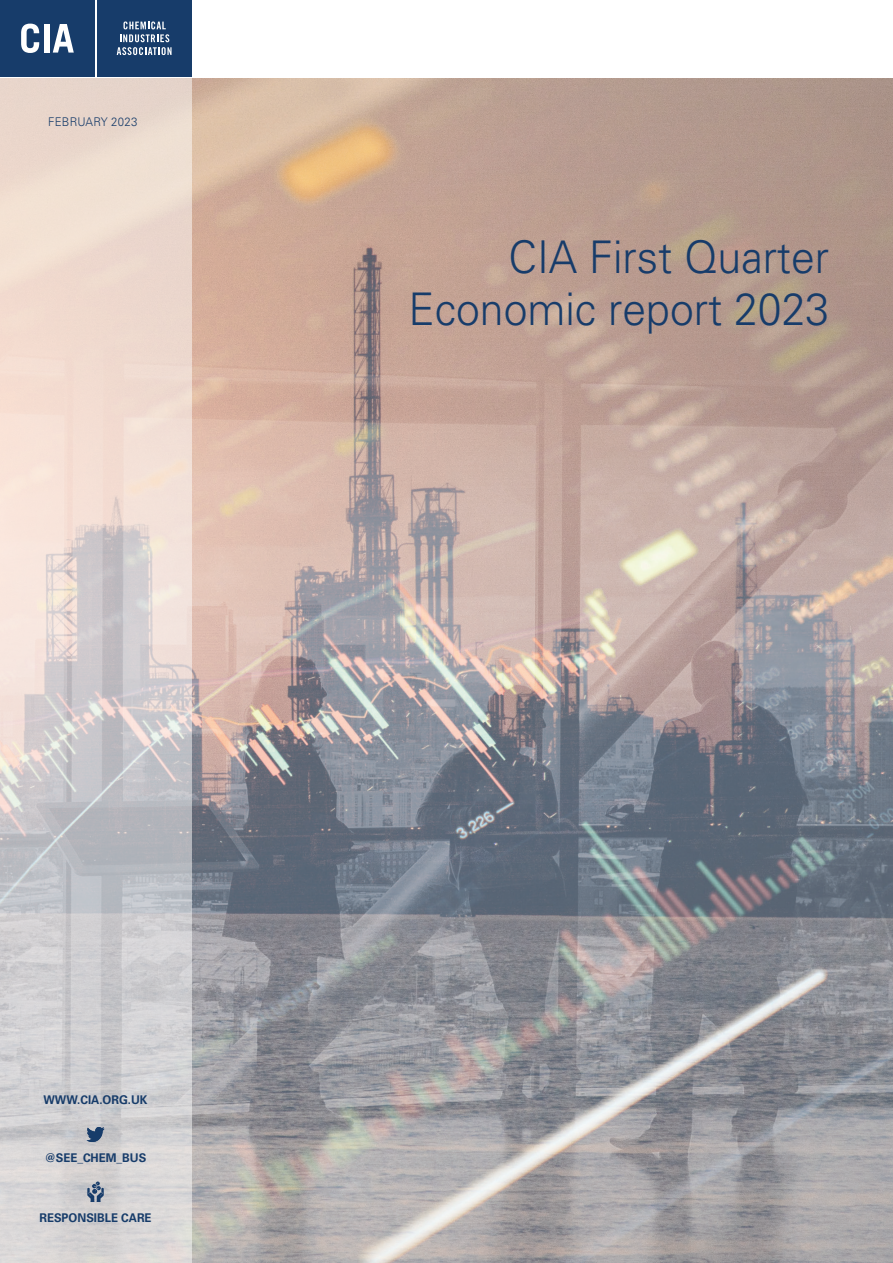
<style>
.page{position:relative;width:893px;height:1263px;background:#fff}
.page>*{position:absolute;margin:0;border:0;box-sizing:border-box;transform-origin:0 0}
.t1{font:300 45px/52.5px "Univers LT Std";color:#173c6a;text-align:right;scale:.95 1}
.t2{font:700 12px "Univers LT Pro 65";color:#173c6a;scale:.95 1}
.t3{font:300 12px "Univers LT Pro 45";letter-spacing:.02em;color:#173c6a;scale:.95 1}
</style>
<div class="page">
<img style="left:191px;top:79px;width:702px;height:1184px">
<svg style="left:0;top:79px;width:191px;height:1184px;background:#ddd3d0"></svg>
<div style="left:97px;top:0;width:94px;height:77px;background:#173c6a"></div>
<svg style="left:117px;top:21px;width:55px;height:34px"></svg>
<div style="left:0;top:0;width:95px;height:77px;background:#173c6a"></div>
<svg style="left:21px;top:24px;width:18px;height:29px"></svg>
<div style="left:44px;top:24px;width:5px;height:29px;background:#fff"></div>
<svg style="left:53px;top:24px;width:21px;height:29px"></svg>
<svg style="left:87px;top:1127px;width:17px;height:15px"></svg>
<svg style="left:87px;top:1181px;width:17px;height:21px"></svg>
<p class="t3" style="left:48px;top:114px;width:95px">FEBRUARY 2023</p>
<h1 class="t1" style="left:409px;top:230px;width:444px">CIA First Quarter<br>Economic report 2023</h1>
<p class="t2" style="left:44px;top:1092px;width:111px">WWW.CIA.ORG.UK</p>
<p class="t2" style="left:45px;top:1149px;width:109px">@SEE_CHEM_BUS</p>
<p class="t2" style="left:39px;top:1209px;width:120px">RESPONSIBLE CARE</p>
</div>
